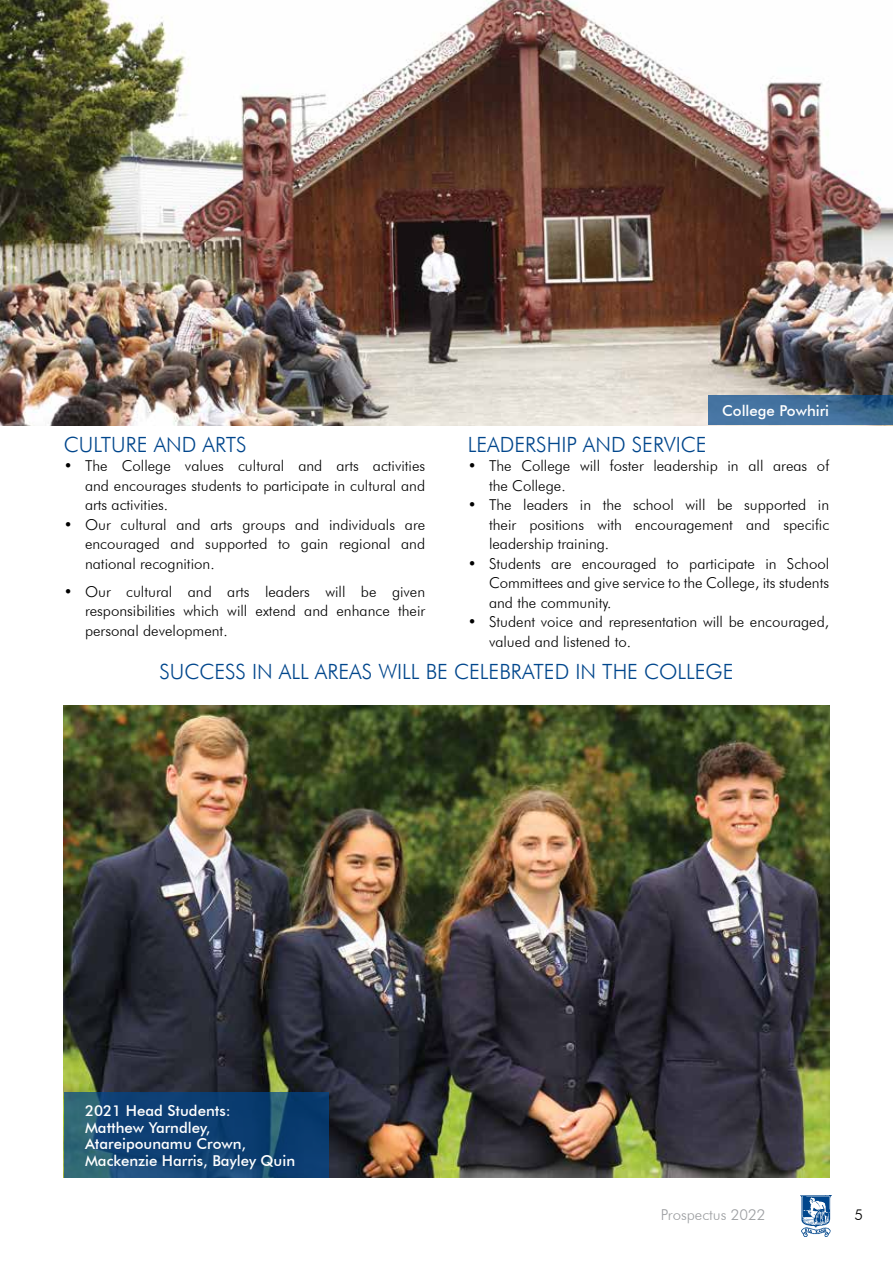
<style>
.page{position:relative;width:893px;height:1263px;background:#fff}
.page>*{position:absolute;margin:0;border:0;box-sizing:border-box;transform-origin:0 0}
.t1{font:300 21px "Futura BT";color:#00468c}
.t2{font:300 15px/19.5px "Futura BT";color:#000;text-align:justify}
.t3{font:500 15px/16.5px "Futura BT";color:#fff}
.t4{font:300 15px "Futura BT";color:#9d9fa2}
</style>
<div class="page">
<img style="left:800px;top:1195px;width:31px;height:41px">
<img style="left:0;top:0;width:893px;height:425px">
<svg style="left:708px;top:395px;width:185px;height:30px;background:#3f6e99"></svg>
<img style="left:64px;top:706px;width:765px;height:472px">
<svg style="left:64px;top:1093px;width:264px;height:85px;background:#134672"></svg>
<p class="t3" style="left:722px;top:402px;width:109px">College Powhiri</p>
<h1 class="t1" style="left:64px;top:432px;width:184px">CULTURE AND ARTS</h1>
<p class="t2" style="left:85px;top:456px;width:342px;text-indent:-21px">• The College values cultural and arts activities and encourages students to participate in cultural and arts activities.</p>
<p class="t2" style="left:85px;top:515px;width:342px;text-indent:-21px">• Our cultural and arts groups and individuals are encouraged and supported to gain regional and national recognition.</p>
<p class="t2" style="left:85px;top:582px;width:342px;text-indent:-21px">• Our cultural and arts leaders will be given responsibilities which will extend and enhance their personal development.</p>
<h1 class="t1" style="left:468px;top:432px;width:240px">LEADERSHIP AND SERVICE</h1>
<p class="t2" style="left:489px;top:456px;width:342px;text-indent:-21px">• The College will foster leadership in all areas of the College.</p>
<p class="t2" style="left:489px;top:495px;width:342px;text-indent:-21px">• The leaders in the school will be supported in their positions with encouragement and specific leadership training.</p>
<p class="t2" style="left:489px;top:554px;width:342px;text-indent:-21px">• Students are encouraged to participate in School Committees and give service to the College, its students and the community.</p>
<p class="t2" style="left:489px;top:612px;width:342px;text-indent:-21px">• Student voice and representation will be encouraged, valued and listened to.</p>
<h1 class="t1" style="left:159px;top:659px;width:576px">SUCCESS IN ALL AREAS WILL BE CELEBRATED IN THE COLLEGE</h1>
<p class="t3" style="left:85px;top:1103px;width:212px">2021 Head Students:<br>Matthew Yarndley,<br>Atareipounamu Crown,<br>Mackenzie Harris, Bayley Quin</p>
<p class="t4" style="left:661px;top:1206px;width:106px">Prospectus 2022</p>
<p class="t2" style="left:855px;top:1205px;width:10px">5</p>
</div>
